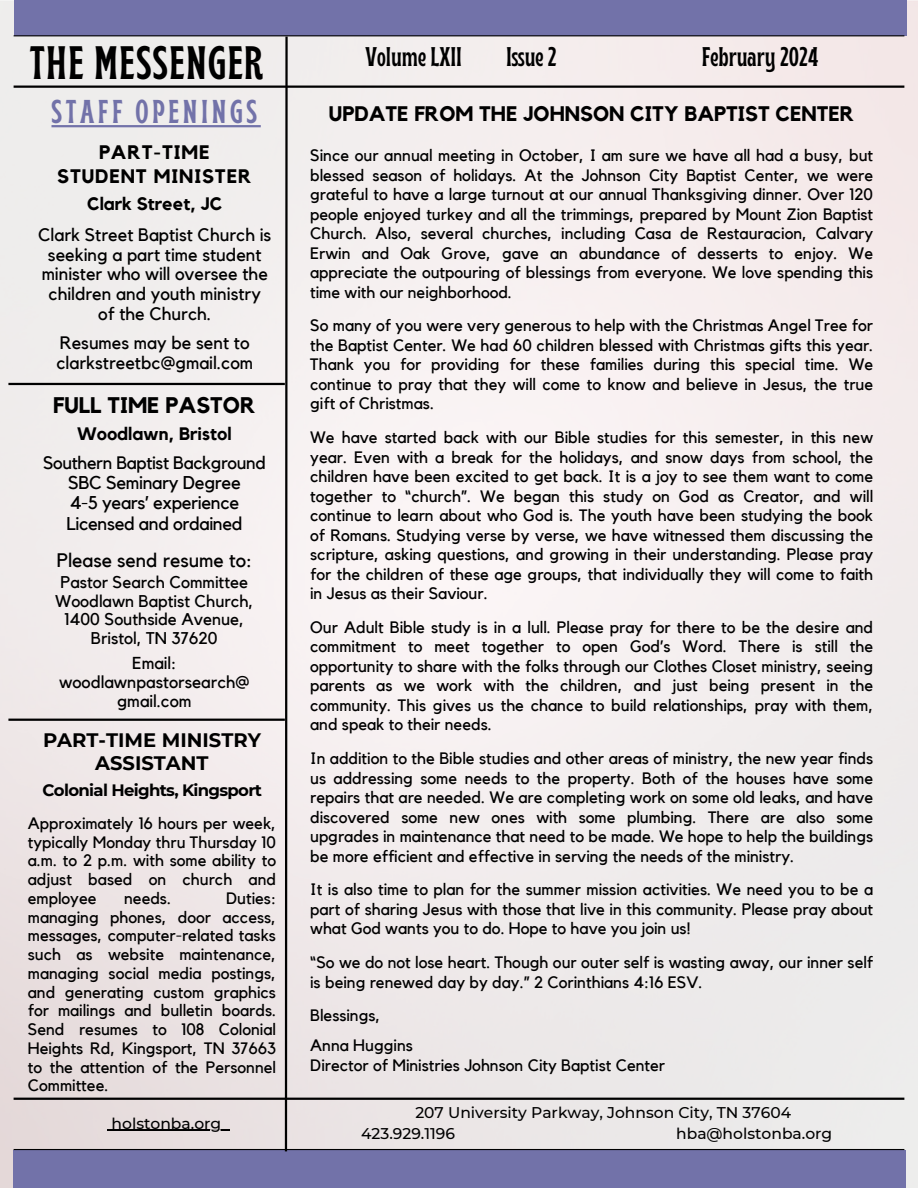
<style>
.page{position:relative;width:918px;height:1188px;background:#fff}
.page>*{position:absolute;margin:0;border:0;box-sizing:border-box;transform-origin:0 0}
.t1{font:700 condensed 46.8px "Brice";letter-spacing:.025em;color:#000}
.t2{font:700 condensed 33px "Brice";letter-spacing:.11em;color:#7272a9}
.t3{font:700 condensed 27px "Brice";color:#000}
.t4{font:700 22.5px "Kollektif";color:#000}
.t5{font:700 21px "Kollektif";color:#000}
.t6{font:700 19.5px/23px "Montserrat";color:#000;text-align:center}
.t7{font:700 19.5px/23.5px "Kollektif";letter-spacing:.045em;color:#000;text-align:center}
.t8{font:19.5px "Kollektif";color:#000}
.t9{font:18.45px "Kollektif";letter-spacing:-.02em;color:#000}
.t10{font:18px/19.8px "Kollektif";color:#000;text-align:center}
.t11{font:700 18px "Kollektif";color:#000}
.t12{font:18px "Kollektif";letter-spacing:-.02em;color:#000}
.t13{font:17.25px/18.8px "Kollektif";color:#000;text-align:center}
.t14{font:16.95px "Kollektif";color:#000}
.t15{font:16.5px/19.5px "Kollektif";color:#000;text-align:justify}
.t16{font:700 16.5px "Montserrat";letter-spacing:-.04em;color:#000}
.t17{font:500 15.45px "Montserrat";color:#000}
</style>
<div class="page">
<img style="left:0;top:0;width:918px;height:1188px">
<hr style="left:14px;top:86px;width:890px;height:2px;background:#000">
<div style="left:14px;top:1150px;width:892px;height:38px;background:#7272a9"></div>
<hr style="left:14px;top:1149px;width:890px;height:1px;background:#000">
<div style="left:14px;top:0;width:892px;height:36px;background:#7272a9"></div>
<svg style="left:284px;top:36px;width:5px;height:1116px"></svg>
<hr style="left:14px;top:35px;width:890px;height:1px;background:#000">
<hr style="left:14px;top:1098px;width:890px;height:2px;background:#000">
<hr style="left:8px;top:383px;width:277px;height:2px;background:#000">
<hr style="left:8px;top:719px;width:277px;height:2px;background:#000">
<hr style="left:51px;top:125px;width:210px;height:2px;background:#7272a9">
<hr style="left:112px;top:1130px;width:109px;height:1px;background:#000">
<p class="t1" style="left:30px;top:44px;width:235px">THE MESSENGER</p>
<p class="t2" style="left:51px;top:98px;width:207px">STAFF OPENINGS</p>
<h1 class="t7" style="left:57px;top:141px;width:196px">PART-TIME<br>STUDENT MINISTER</h1>
<h3 class="t11" style="left:87px;top:196px;width:137px">Clark Street, JC</h3>
<h2 class="t10" style="left:38px;top:225px;width:235px">Clark Street Baptist Church is seeking a part time student minister who will oversee the children and youth ministry</h2>
<h4 class="t10" style="left:98px;top:304px;width:114px">of the Church.</h4>
<p class="t10" style="left:56px;top:334px;width:198px;text-align:left">Resumes may be sent to clarkstreetbc@gmail.com</p>
<p class="t4" style="left:53px;top:395px;width:204px">FULL TIME PASTOR</p>
<p class="t11" style="left:77px;top:425px;width:156px">Woodlawn, Bristol</p>
<p class="t12" style="left:43px;top:455px;width:224px">Southern Baptist Background</p>
<p class="t9" style="left:68px;top:474px;width:174px">SBC Seminary Degree</p>
<p class="t9" style="left:70px;top:495px;width:171px">4-5 years’ experience</p>
<h4 class="t9" style="left:66px;top:515px;width:178px">Licensed and ordained</h4>
<h6 class="t8" style="left:57px;top:551px;width:197px">Please send resume to:</h6>
<p class="t14" style="left:61px;top:575px;width:189px">Pastor Search Committee</p>
<p class="t14" style="left:55px;top:593px;width:200px">Woodlawn Baptist Church,</p>
<p class="t14" style="left:65px;top:612px;width:181px">1400 Southside Avenue,</p>
<h6 class="t14" style="left:91px;top:630px;width:128px">Bristol, TN 37620</h6>
<p class="t13" style="left:59px;top:655px;width:192px">Email: woodlawnpastorsearch@</p>
<p class="t13" style="left:117px;top:692px;width:76px">gmail.com</p>
<p class="t6" style="left:43px;top:729px;width:219px">PART-TIME MINISTRY<br>ASSISTANT</p>
<p class="t16" style="left:43px;top:780px;width:221px">Colonial Heights, Kingsport</p>
<p class="t15" style="left:28px;top:814px;width:250px;line-height:18.8px">Approximately 16 hours per week, typically Monday thru Thursday 10 a.m. to 2 p.m. with some ability to adjust based on church and employee</p>
<p class="t15" style="left:124px;top:889px;width:48px">needs.</p>
<p class="t15" style="left:28px;top:889px;width:250px;line-height:18.8px;text-indent:198px">Duties: managing phones, door access, messages, computer-related tasks such as website maintenance, managing social media postings, and generating custom graphics for mailings and bulletin boards.<br>Send resumes to 108 Colonial Heights Rd, Kingsport, TN 37663 to the attention of the Personnel Committee.</p>
<p class="t17" style="left:112px;top:1114px;width:111px">holstonba.org</p>
<p class="t3" style="left:366px;top:45px;width:98px">Volume LXII</p>
<p class="t3" style="left:506px;top:45px;width:52px">Issue 2</p>
<p class="t3" style="left:702px;top:45px;width:118px">February 2024</p>
<p class="t5" style="left:329px;top:104px;width:527px">UPDATE FROM THE JOHNSON CITY BAPTIST CENTER</p>
<h5 class="t15" style="left:310px;top:146px;width:565px">Since our annual meeting in October, I am sure we have all had a busy, but blessed season of holidays. At the Johnson City Baptist Center, we were grateful to have a large turnout at our annual Thanksgiving dinner. Over 120 people enjoyed turkey and all the trimmings, prepared by Mount Zion Baptist Church. Also, several churches, including Casa de Restauracion, Calvary Erwin and Oak Grove, gave an abundance of desserts to enjoy. We appreciate the outpouring of blessings from everyone. We love spending this time with our neighborhood.</h5>
<p class="t15" style="left:310px;top:317px;width:565px">So many of you were very generous to help with the Christmas Angel Tree for the Baptist Center. We had 60 children blessed with Christmas gifts this year.<br>Thank you for providing for these families during this special time. We continue to pray that they will come to know and believe in Jesus, the true gift of Christmas.</p>
<p class="t15" style="left:310px;top:428px;width:565px">We have started back with our Bible studies for this semester, in this new year. Even with a break for the holidays, and snow days from school, the children have been excited to get back. It is a joy to see them want to come together to “church”. We began this study on God as Creator, and will continue to learn about who God is. The youth have been studying the book of Romans. Studying verse by verse, we have witnessed them discussing the scripture, asking questions, and growing in their understanding. Please pray for the children of these age groups, that individually they will come to faith in Jesus as their Saviour.</p>
<p class="t15" style="left:310px;top:618px;width:565px">Our Adult Bible study is in a lull. Please pray for there to be the desire and commitment to meet together to open God’s Word. There is still the opportunity to share with the folks through our Clothes Closet ministry, seeing parents as we work with the children, and just being present in the community. This gives us the chance to build relationships, pray with them, and speak to their needs.</p>
<p class="t15" style="left:310px;top:749px;width:565px">In addition to the Bible studies and other areas of ministry, the new year finds us addressing some needs to the property. Both of the houses have some repairs that are needed. We are completing work on some old leaks, and have discovered some new ones with some plumbing. There are also some upgrades in maintenance that need to be made. We hope to help the buildings be more efficient and effective in serving the needs of the ministry.</p>
<p class="t15" style="left:310px;top:881px;width:565px">It is also time to plan for the summer mission activities. We need you to be a part of sharing Jesus with those that live in this community. Please pray about what God wants you to do. Hope to have you join us!</p>
<p class="t15" style="left:310px;top:953px;width:565px">“So we do not lose heart. Though our outer self is wasting away, our inner self is being renewed day by day.” 2 Corinthians 4:16 ESV.</p>
<p class="t15" style="left:310px;top:1007px;width:72px">Blessings,</p>
<p class="t15" style="left:310px;top:1037px;width:104px">Anna Huggins</p>
<p class="t15" style="left:310px;top:1056px;width:357px">Director of Ministries Johnson City Baptist Center</p>
<p class="t17" style="left:415px;top:1103px;width:377px">207 University Parkway, Johnson City, TN 37604</p>
<p class="t17" style="left:361px;top:1124px;width:95px">423.929.1196</p>
<p class="t17" style="left:676px;top:1124px;width:158px">hba@holstonba.org</p>
</div>
